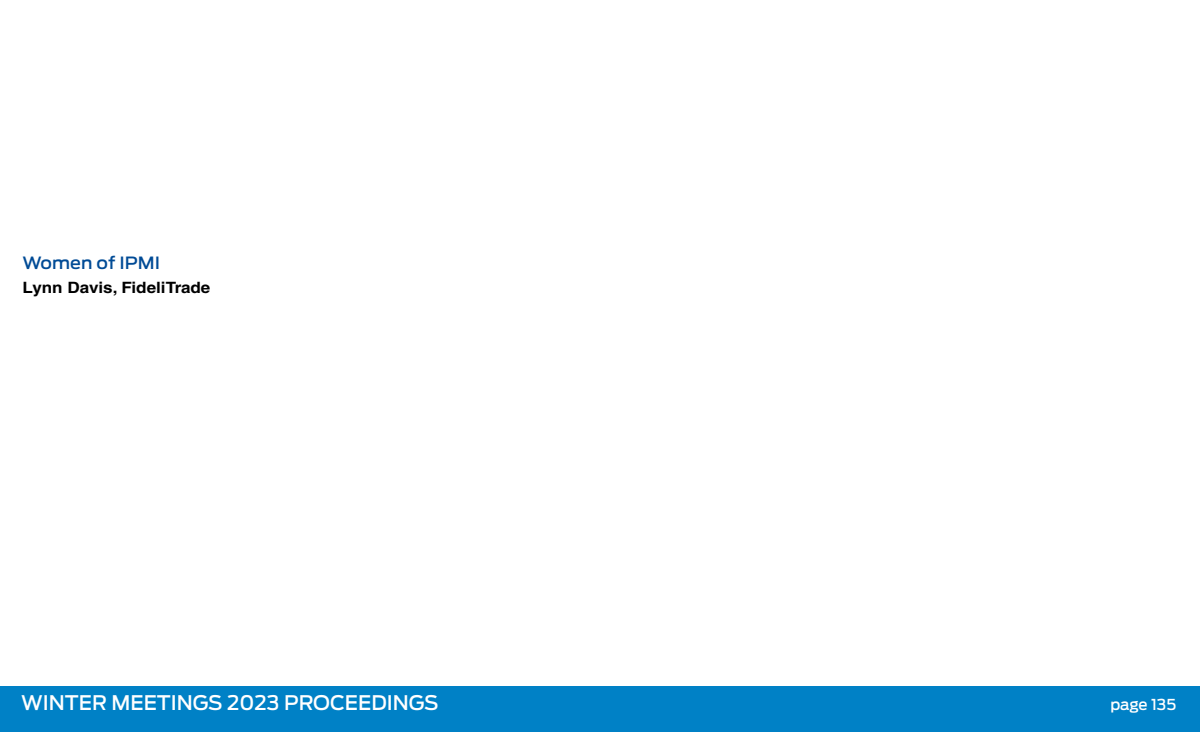
<style>
.page{position:relative;width:1200px;height:732px;background:#fff}
.page>*{position:absolute;margin:0;border:0;box-sizing:border-box;transform-origin:0 0}
.t1{font:500 20px "Ford Antenna";color:#fff}
.t2{font:500 16.75px "Ford Antenna";color:#004b96;scale:1.06 1}
.t3{font:700 15.62px "Helvetica LT Std";color:#000;scale:1.09 1}
.t4{font:500 15px "Ford Antenna";color:#fff}
</style>
<div class="page">
<div style="left:1px;top:686px;width:1199px;height:45px;background:#0081c6"></div>
<p class="t2" style="left:22px;top:248px;width:131px">Women of IPMI</p>
<p class="t3" style="left:22px;top:278px;width:174px">Lynn Davis, FideliTrade</p>
<p class="t1" style="left:21px;top:685px;width:419px">WINTER MEETINGS 2023 PROCEEDINGS</p>
<p class="t4" style="left:1110px;top:691px;width:67px">page 135</p>
</div>
